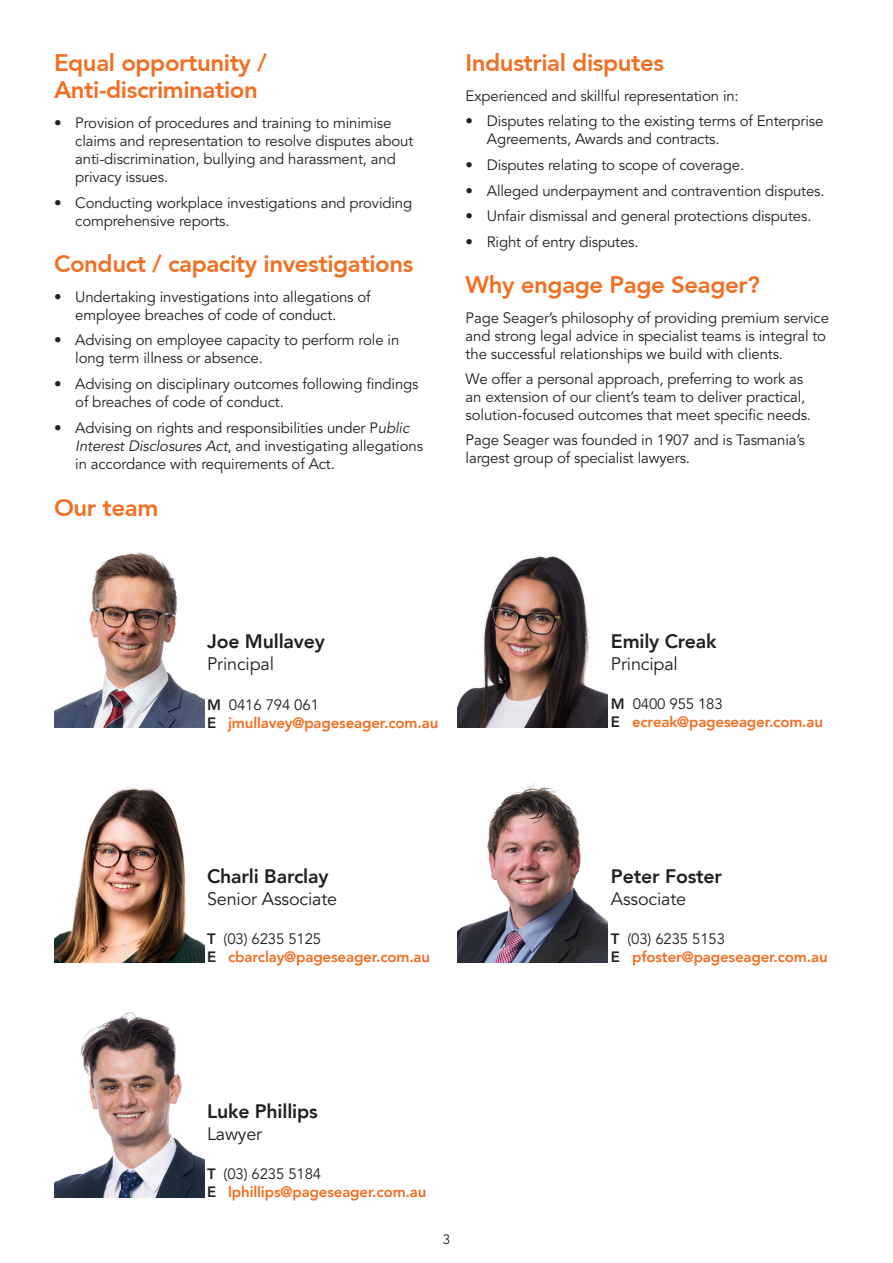
<style>
.page{position:relative;width:893px;height:1263px;background:#fff}
.page>*{position:absolute;margin:0;border:0;box-sizing:border-box;transform-origin:0 0}
.Orange_Header{font:800 24px/27px "Avenir";letter-spacing:-.015em;color:#f36e21}
.t1{font:800 19.5px "Avenir LT";letter-spacing:-.01em;color:#231f20}
.t2{font:18px "Avenir LT Pro";letter-spacing:-.01em;color:#231f20}
.t3{font:15px/18px "Avenir LT Pro";letter-spacing:-.01em;color:#231f20}
.t4{font:800 15px "Avenir LT";letter-spacing:-.01em;color:#f36e21}
.t5{font:13.5px "Avenir LT Pro";color:#231f20}
.s1{font-style:italic}
.s2{font-family:"Avenir LT";font-weight:800}
.s3{color:#231f20}
</style>
<div class="page">
<img style="left:54px;top:552px;width:150px;height:175px">
<img style="left:458px;top:556px;width:150px;height:171px">
<img style="left:54px;top:787px;width:150px;height:176px">
<img style="left:458px;top:783px;width:150px;height:180px">
<img style="left:54px;top:1012px;width:150px;height:185px">
<p class="Orange_Header" style="left:54px;top:49px;width:214px">Equal opportunity /<br>Anti-discrimination</p>
<p class="t3" style="left:75px;top:114px;width:340px;text-indent:-21px">• Provision of procedures and training to minimise claims and representation to resolve disputes about anti-discrimination, bullying and harassment, and privacy issues.</p>
<p class="t3" style="left:75px;top:194px;width:339px;text-indent:-21px">• Conducting workplace investigations and providing comprehensive reports.</p>
<p class="Orange_Header" style="left:54px;top:250px;width:361px">Conduct / capacity investigations</p>
<p class="t3" style="left:75px;top:288px;width:297px;text-indent:-21px">• Undertaking investigations into allegations of employee breaches of code of conduct.</p>
<p class="t3" style="left:75px;top:332px;width:326px;text-indent:-21px">• Advising on employee capacity to perform role in long term illness or absence.</p>
<p class="t3" style="left:75px;top:375px;width:345px;text-indent:-21px">• Advising on disciplinary outcomes following findings of breaches of code of conduct.</p>
<p class="t3" style="left:75px;top:419px;width:349px;text-indent:-21px">• Advising on rights and responsibilities under P<span class="s1">ublic<br>Interest Disclosures Act</span>, and investigating allegations in accordance with requirements of Act.</p>
<p class="Orange_Header" style="left:54px;top:494px;width:106px">Our team</p>
<p class="Orange_Header" style="left:466px;top:49px;width:200px">Industrial disputes</p>
<p class="t3" style="left:466px;top:87px;width:275px">Experienced and skillful representation in:</p>
<p class="t3" style="left:487px;top:112px;width:338px;text-indent:-21px">• Disputes relating to the existing terms of Enterprise<br>Agreements, Awards and contracts.</p>
<p class="t3" style="left:466px;top:156px;width:280px">• Disputes relating to scope of coverage.</p>
<p class="t3" style="left:466px;top:182px;width:360px">• Alleged underpayment and contravention disputes.</p>
<p class="t3" style="left:466px;top:207px;width:347px">• Unfair dismissal and general protections disputes.</p>
<p class="t3" style="left:466px;top:233px;width:175px">• Right of entry disputes.</p>
<p class="Orange_Header" style="left:466px;top:271px;width:296px">Why engage Page Seager?</p>
<p class="t3" style="left:466px;top:309px;width:365px">Page Seager’s philosophy of providing premium service and strong legal advice in specialist teams is integral to the successful relationships we build with clients.</p>
<p class="t3" style="left:466px;top:370px;width:347px">We offer a personal approach, preferring to work as an extension of our client’s team to deliver practical, solution-focused outcomes that meet specific needs.</p>
<p class="t3" style="left:466px;top:431px;width:341px">Page Seager was founded in 1907 and is Tasmania’s largest group of specialist lawyers.</p>
<p class="t1" style="left:207px;top:630px;width:119px">Joe Mullavey</p>
<p class="t2" style="left:207px;top:653px;width:68px">Principal</p>
<p class="t3" style="left:207px;top:696px;width:113px"><span class="s2">M</span> 0416 794 061</p>
<p class="t4" style="left:207px;top:713px;width:233px"><span class="s3">E</span> jmullavey@pageseager.com.au</p>
<p class="t1" style="left:611px;top:630px;width:107px">Emily Creak</p>
<p class="t2" style="left:611px;top:653px;width:68px">Principal</p>
<p class="t3" style="left:611px;top:695px;width:113px"><span class="s2">M</span> 0400 955 183</p>
<p class="t4" style="left:611px;top:713px;width:214px"><span class="s3">E</span> ecreak@pageseager.com.au</p>
<p class="t1" style="left:207px;top:865px;width:123px">Charli Barclay</p>
<p class="t2" style="left:207px;top:888px;width:131px">Senior Associate</p>
<p class="t3" style="left:207px;top:930px;width:116px"><span class="s2">T</span> (03) 6235 5125</p>
<p class="t4" style="left:207px;top:948px;width:224px"><span class="s3">E</span> cbarclay@pageseager.com.au</p>
<p class="t1" style="left:207px;top:1099px;width:112px">Luke Phillips</p>
<p class="t2" style="left:207px;top:1122px;width:57px">Lawyer</p>
<p class="t3" style="left:207px;top:1165px;width:116px"><span class="s2">T</span> (03) 6235 5184</p>
<p class="t4" style="left:207px;top:1183px;width:221px"><span class="s3">E</span> lphillips@pageseager.com.au</p>
<p class="t5" style="left:443px;top:1231px;width:9px">3</p>
<p class="t1" style="left:611px;top:865px;width:113px">Peter Foster</p>
<p class="t2" style="left:611px;top:888px;width:77px">Associate</p>
<p class="t3" style="left:611px;top:930px;width:116px"><span class="s2">T</span> (03) 6235 5153</p>
<p class="t4" style="left:611px;top:948px;width:218px"><span class="s3">E</span> pfoster@pageseager.com.au</p>
</div>
